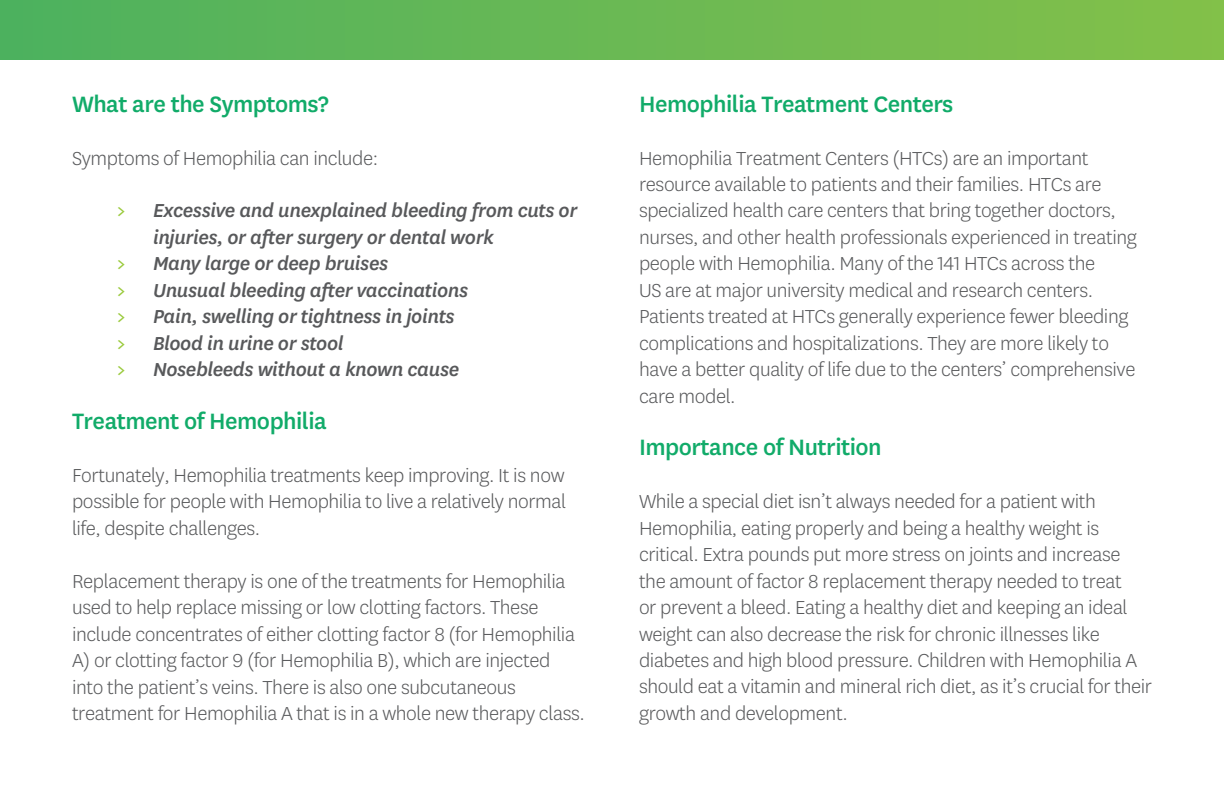
<style>
.page{position:relative;width:1224px;height:792px;background:#fff}
.page>*{position:absolute;margin:0;border:0;box-sizing:border-box;transform-origin:0 0}
.t1{font:500 26px "Centene Sans";letter-spacing:-.02em;color:#11ab69}
.t2{font:300 22px/26.4px "Centene Sans";letter-spacing:-.02em;color:#58595b}
.t3{font:italic 500 22px "Centene Sans";letter-spacing:-.02em;color:#58595b}
.s1{font-style:normal;color:#9aca3c}
</style>
<div class="page">
<div style="left:0;top:0;width:1224px;height:60px;background:linear-gradient(to right,#4eb15f,#84c049)"></div>
<p class="t1" style="left:72px;top:90px;width:258px">What are the Symptoms?</p>
<p class="t2" style="left:72px;top:145px;width:308px">Symptoms of Hemophilia can include:</p>
<p class="t3" style="left:117px;top:199px;width:462px"><span class="s1">&gt;</span> Excessive and unexplained bleeding from cuts or</p>
<p class="t3" style="left:153px;top:225px;width:342px">injuries, or after surgery or dental work</p>
<p class="t3" style="left:117px;top:252px;width:273px"><span class="s1">&gt;</span> Many large or deep bruises</p>
<p class="t3" style="left:117px;top:278px;width:353px"><span class="s1">&gt;</span> Unusual bleeding after vaccinations</p>
<p class="t3" style="left:117px;top:305px;width:339px"><span class="s1">&gt;</span> Pain, swelling or tightness in joints</p>
<p class="t3" style="left:117px;top:331px;width:228px"><span class="s1">&gt;</span> Blood in urine or stool</p>
<p class="t3" style="left:117px;top:358px;width:344px"><span class="s1">&gt;</span> Nosebleeds without a known cause</p>
<p class="t1" style="left:72px;top:407px;width:256px">Treatment of Hemophilia</p>
<p class="t2" style="left:72px;top:462px;width:496px;text-align:justify">Fortunately, Hemophilia treatments keep improving. It is now possible for people with Hemophilia to live a relatively normal life, despite challenges.</p>
<p class="t2" style="left:72px;top:568px;width:514px">Replacement therapy is one of the treatments for Hemophilia used to help replace missing or low clotting factors. These include concentrates of either clotting factor 8 (for Hemophilia A) or clotting factor 9 (for Hemophilia B), which are injected into the patient’s veins. There is also one subcutaneous treatment for Hemophilia A that is in a whole new therapy class.</p>
<p class="t1" style="left:639px;top:90px;width:316px">Hemophilia Treatment Centers</p>
<p class="t2" style="left:639px;top:145px;width:499px">Hemophilia Treatment Centers (HTCs) are an important resource available to patients and their families. HTCs are specialized health care centers that bring together doctors, nurses, and other health professionals experienced in treating people with Hemophilia. Many of the 141 HTCs across the<br>US are at major university medical and research centers.<br>Patients treated at HTCs generally experience fewer bleeding complications and hospitalizations. They are more likely to have a better quality of life due to the centers’ comprehensive care model.</p>
<p class="t1" style="left:639px;top:434px;width:244px">Importance of Nutrition</p>
<p class="t2" style="left:639px;top:489px;width:515px">While a special diet isn’t always needed for a patient with Hemophilia, eating properly and being a healthy weight is critical. Extra pounds put more stress on joints and increase the amount of factor 8 replacement therapy needed to treat<br>or prevent a bleed. Eating a healthy diet and keeping an ideal weight can also decrease the risk for chronic illnesses like diabetes and high blood pressure. Children with Hemophilia A should eat a vitamin and mineral rich diet, as it’s crucial for their growth and development.</p>
</div>
